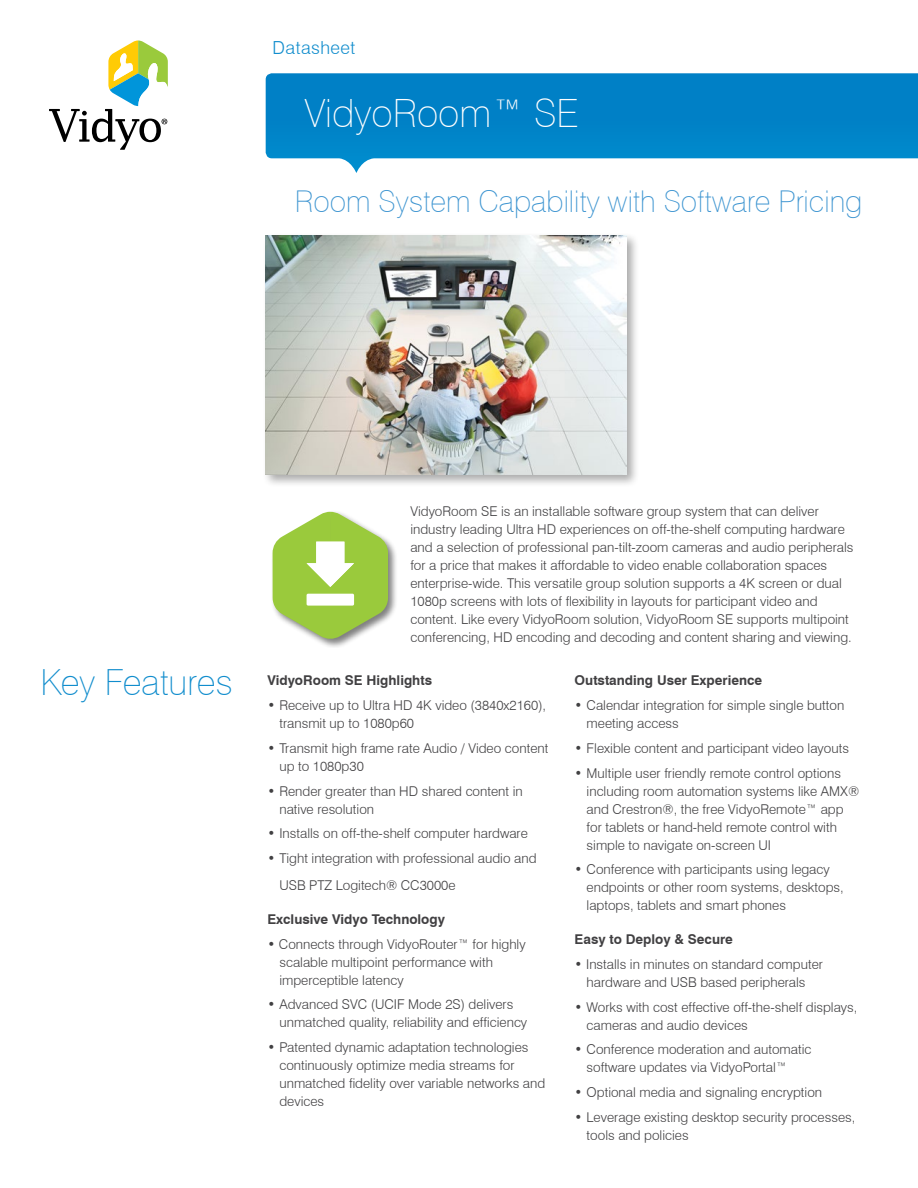
<style>
.page{position:relative;width:918px;height:1188px;background:#fff}
.page>*{position:absolute;margin:0;border:0;box-sizing:border-box;transform-origin:0 0}
.t1{font:100 39px "Swiss 721 BT";color:#fff}
.t2{font:100 36px "Swiss 721 BT";color:#118dcd}
.t3{font:100 30px "Swiss 721 BT";color:#3e95d1}
.t4{font:300 18px "Swiss 721 BT";letter-spacing:.025em;color:#118dcd}
.t5{font:300 13.5px/18px "Swiss 721 BT";color:#414042}
.t6{font:700 13.5px "Swiss 721 BT";color:#414042}
</style>
<div class="page">
<svg style="left:266px;top:73px;width:652px;height:100px;background:#2594cf"></svg>
<svg style="left:49px;top:40px;width:119px;height:110px"></svg>
<div style="left:263px;top:232px;width:377px;height:255px;background:#000;opacity:.33"></div>
<img style="left:266px;top:235px;width:361px;height:240px">
<div style="left:270px;top:509px;width:128px;height:139px;background:#000;opacity:.5"></div>
<svg style="left:273px;top:512px;width:115px;height:128px"></svg>
<h3 class="t4" style="left:273px;top:37px;width:84px">Datasheet</h3>
<h1 class="t1" style="left:305px;top:90px;width:275px">VidyoRoom™ SE</h1>
<h3 class="t3" style="left:295px;top:183px;width:569px">Room System Capability with Software Pricing</h3>
<p class="t5" style="left:410px;top:502px;width:445px">VidyoRoom SE is an installable software group system that can deliver industry leading Ultra HD experiences on off-the-shelf computing hardware and a selection of professional pan-tilt-zoom cameras and audio peripherals for a price that makes it affordable to video enable collaboration spaces enterprise-wide. This versatile group solution supports a 4K screen or dual 1080p screens with lots of flexibility in layouts for participant video and content. Like every VidyoRoom solution, VidyoRoom SE supports multipoint conferencing, HD encoding and decoding and content sharing and viewing.</p>
<h2 class="t2" style="left:40px;top:660px;width:194px">Key Features</h2>
<p class="t6" style="left:267px;top:672px;width:166px">VidyoRoom SE Highlights</p>
<p class="t5" style="left:279px;top:696px;width:268px;text-indent:-12px">• Receive up to Ultra HD 4K video (3840x2160), transmit up to 1080p60</p>
<p class="t5" style="left:279px;top:739px;width:271px;text-indent:-12px">• Transmit high frame rate Audio / Video content up to 1080p30</p>
<p class="t5" style="left:279px;top:782px;width:245px;text-indent:-12px">• Render greater than HD shared content in native resolution</p>
<p class="t5" style="left:267px;top:825px;width:262px">• Installs on off-the-shelf computer hardware</p>
<p class="t5" style="left:279px;top:845px;width:259px;line-height:27px;text-indent:-12px">• Tight integration with professional audio and<br>USB PTZ Logitech® CC3000e</p>
<p class="t6" style="left:267px;top:911px;width:179px">Exclusive Vidyo Technology</p>
<p class="t5" style="left:279px;top:935px;width:248px;text-indent:-12px">• Connects through VidyoRouter™ for highly scalable multipoint performance with imperceptible latency</p>
<p class="t5" style="left:279px;top:996px;width:249px;text-indent:-12px">• Advanced SVC (UCIF Mode 2S) delivers unmatched quality, reliability and efficiency</p>
<p class="t5" style="left:279px;top:1038px;width:267px;text-indent:-12px">• Patented dynamic adaptation technologies continuously optimize media streams for unmatched fidelity over variable networks and devices</p>
<p class="t6" style="left:575px;top:672px;width:189px">Outstanding User Experience</p>
<p class="t5" style="left:587px;top:696px;width:259px;text-indent:-12px">• Calendar integration for simple single button meeting access</p>
<p class="t5" style="left:575px;top:739px;width:276px">• Flexible content and participant video layouts</p>
<p class="t5" style="left:587px;top:764px;width:274px;text-indent:-12px">• Multiple user friendly remote control options including room automation systems like AMX® and Crestron®, the free VidyoRemote™ app for tablets or hand-held remote control with simple to navigate on-screen UI</p>
<p class="t5" style="left:587px;top:860px;width:259px;text-indent:-12px">• Conference with participants using legacy endpoints or other room systems, desktops, laptops, tablets and smart phones</p>
<p class="t6" style="left:575px;top:931px;width:160px">Easy to Deploy &amp; Secure</p>
<p class="t5" style="left:575px;top:955px;width:250px;text-align:center">• Installs in minutes on standard computer hardware and USB based peripherals</p>
<p class="t5" style="left:587px;top:998px;width:272px;text-indent:-12px">• Works with cost effective off-the-shelf displays, cameras and audio devices</p>
<p class="t5" style="left:587px;top:1040px;width:226px;text-indent:-12px">• Conference moderation and automatic software updates via VidyoPortal™</p>
<p class="t5" style="left:575px;top:1083px;width:249px">• Optional media and signaling encryption</p>
<p class="t5" style="left:587px;top:1108px;width:270px;text-indent:-12px">• Leverage existing desktop security processes, tools and policies</p>
</div>
